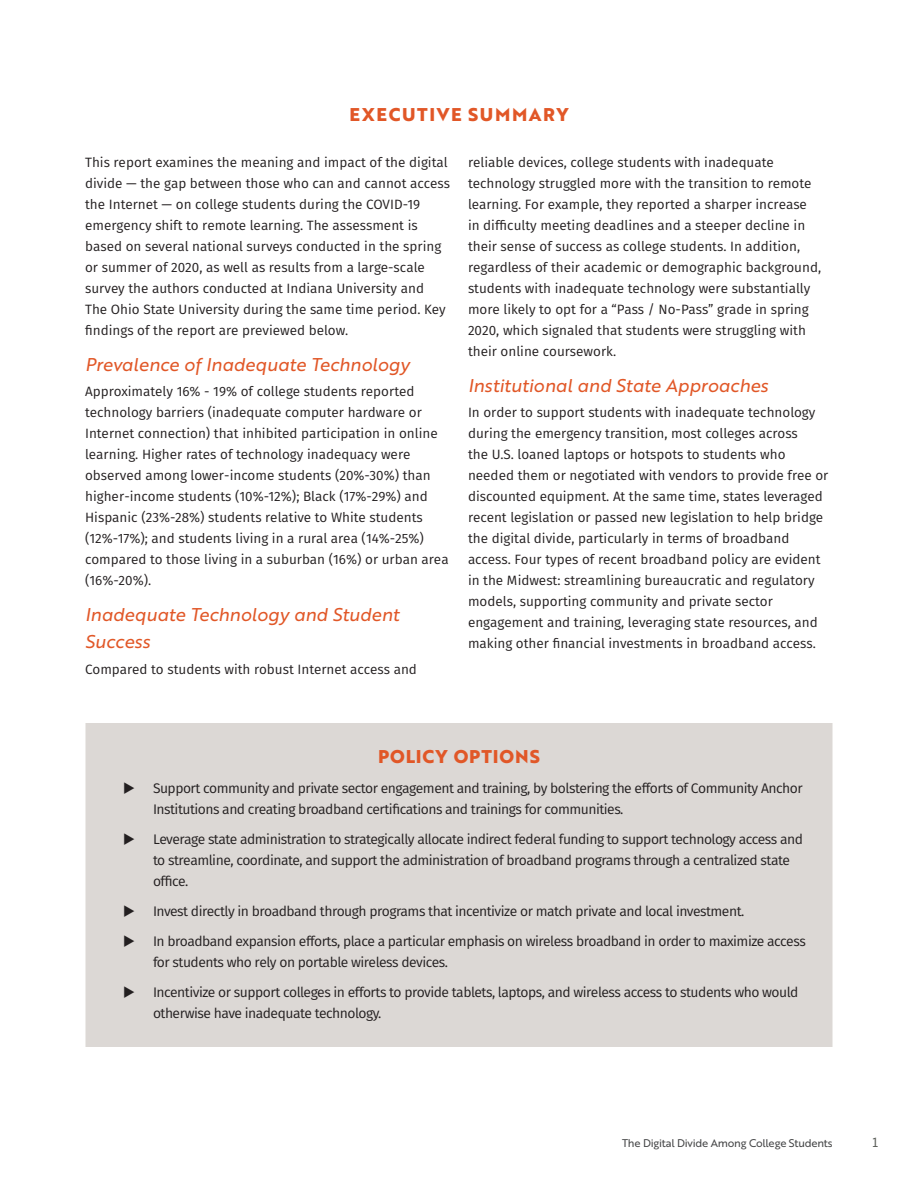
<style>
.page{position:relative;width:918px;height:1188px;background:#fff}
.page>*{position:absolute;margin:0;border:0;box-sizing:border-box;transform-origin:0 0}
.paragraph_subheads{font:18px/27px "Brother 1816 Regular Italic";color:#e15727}
.paragraph_header{font:700 18px "Brother 1816 Extra";letter-spacing:.09em;color:#e15727}
.paragraph_header-2{font:700 18px "Brother 1816 Extra";letter-spacing:.05em;color:#e15727}
.t1{font:13.8px/21px "Fira Sans";letter-spacing:-.035em;color:#231f20}
.body_copy{font:13.5px/21px "Fira Sans";color:#231f20}
.t2{font:13.5px "Nexa Slab";color:#5e615c}
.t3{font:10.8px "Brother 1816 Regular";letter-spacing:-.02em;color:#454647}
</style>
<div class="page">
<div style="left:86px;top:723px;width:746px;height:324px;background:#dcd8d5"></div>
<p class="paragraph_header" style="left:350px;top:101px;width:220px">EXECUTIVE SUMMARY</p>
<p class="body_copy" style="left:85px;top:151px;width:366px">This report examines the meaning and impact of the digital divide — the gap between those who can and cannot access the Internet — on college students during the COVID-19 emergency shift to remote learning. The assessment is based on several national surveys conducted in the spring or summer of 2020, as well as results from a large-scale survey the authors conducted at Indiana University and<br>The Ohio State University during the same time period. Key findings of the report are previewed below.</p>
<p class="paragraph_subheads" style="left:85px;top:350px;width:326px">Prevalence of Inadequate Technology</p>
<p class="body_copy" style="left:85px;top:381px;width:365px">Approximately 16% - 19% of college students reported technology barriers (inadequate computer hardware or Internet connection) that inhibited participation in online learning. Higher rates of technology inadequacy were observed among lower-income students (20%-30%) than higher-income students (10%-12%); Black (17%-29%) and Hispanic (23%-28%) students relative to White students (12%-17%); and students living in a rural area (14%-25%) compared to those living in a suburban (16%) or urban area (16%-20%).</p>
<p class="paragraph_subheads" style="left:85px;top:601px;width:316px">Inadequate Technology and Student<br>Success</p>
<p class="body_copy" style="left:85px;top:658px;width:333px">Compared to students with robust Internet access and</p>
<p class="body_copy" style="left:468px;top:151px;width:355px">reliable devices, college students with inadequate technology struggled more with the transition to remote learning. For example, they reported a sharper increase in difficulty meeting deadlines and a steeper decline in their sense of success as college students. In addition, regardless of their academic or demographic background, students with inadequate technology were substantially more likely to opt for a “Pass / No-Pass” grade in spring 2020, which signaled that students were struggling with their online coursework.</p>
<p class="paragraph_subheads" style="left:468px;top:371px;width:302px">Institutional and State Approaches</p>
<p class="body_copy" style="left:468px;top:402px;width:362px">In order to support students with inadequate technology during the emergency transition, most colleges across<br>the U.S. loaned laptops or hotspots to students who needed them or negotiated with vendors to provide free or discounted equipment. At the same time, states leveraged recent legislation or passed new legislation to help bridge the digital divide, particularly in terms of broadband access. Four types of recent broadband policy are evident in the Midwest: streamlining bureaucratic and regulatory models, supporting community and private sector engagement and training, leveraging state resources, and making other financial investments in broadband access.</p>
<p class="paragraph_header-2" style="left:378px;top:743px;width:163px">POLICY OPTIONS</p>
<p class="t1" style="left:153px;top:777px;width:651px;text-indent:-30px">◆ Support community and private sector engagement and training, by bolstering the efforts of Community Anchor<br>Institutions and creating broadband certifications and trainings for communities.</p>
<p class="t1" style="left:153px;top:828px;width:651px;text-indent:-30px">◆ Leverage state administration to strategically allocate indirect federal funding to support technology access and to streamline, coordinate, and support the administration of broadband programs through a centralized state office.</p>
<p class="t1" style="left:123px;top:900px;width:623px">◆ Invest directly in broadband through programs that incentivize or match private and local investment.</p>
<p class="t1" style="left:153px;top:930px;width:654px;text-indent:-30px">◆ In broadband expansion efforts, place a particular emphasis on wireless broadband in order to maximize access for students who rely on portable wireless devices.</p>
<p class="t1" style="left:153px;top:981px;width:647px;text-indent:-30px">◆ Incentivize or support colleges in efforts to provide tablets, laptops, and wireless access to students who would otherwise have inadequate technology.</p>
<p class="t3" style="left:622px;top:1135px;width:212px">The Digital Divide Among College Students</p>
<p class="t2" style="left:872px;top:1134px;width:7px">1</p>
</div>
